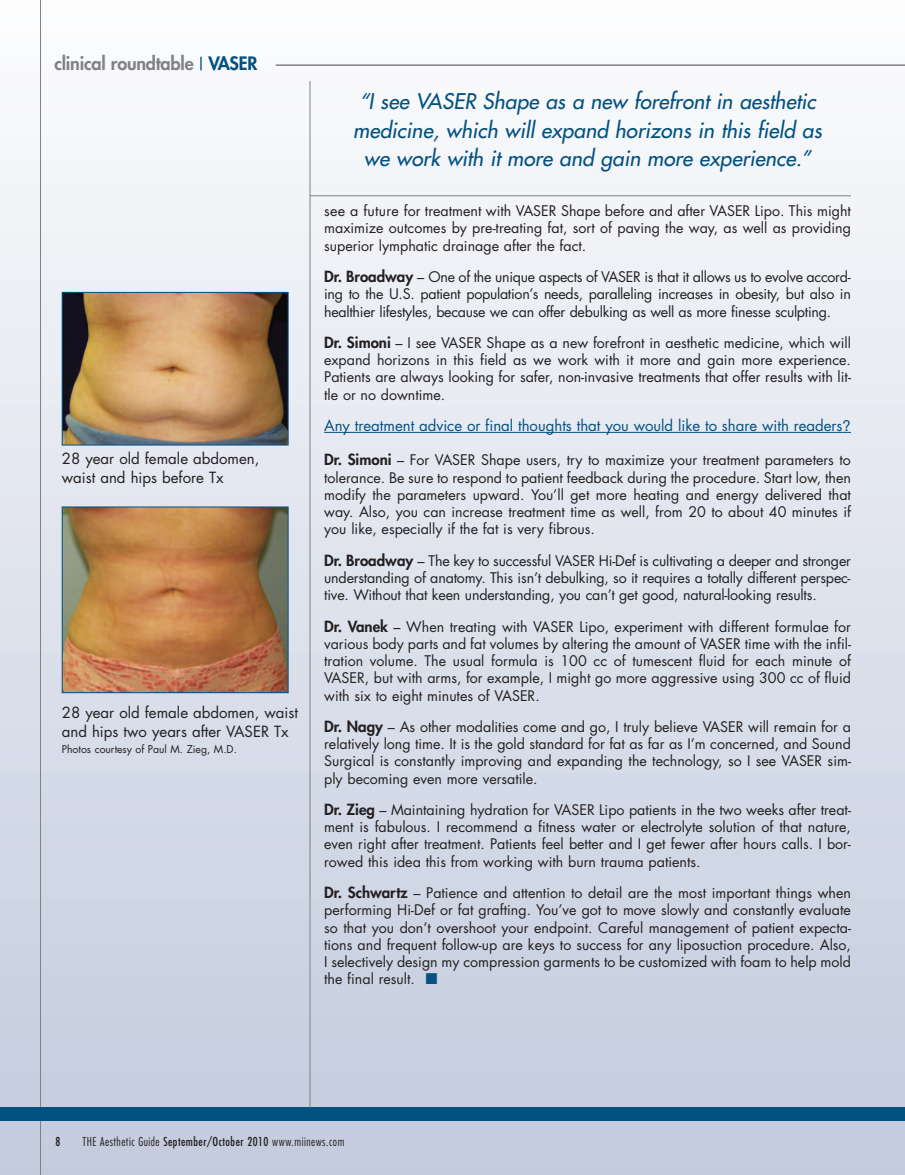
<style>
.page{position:relative;width:905px;height:1175px;background:#fff}
.page>*{position:absolute;margin:0;border:0;box-sizing:border-box;transform-origin:0 0}
.t1{font:italic 21px/28.5px "Futura";letter-spacing:.005em;color:#035181;text-align:center}
.t2{font:800 18px "Futura";letter-spacing:-.01em;color:#808285}
.t3{font:15px/19.6px "Futura";color:#231f20}
.t4{font:15px "Futura";color:#035181}
.t5{font:14.25px/17.2px "Futura";color:#231f20;text-align:justify}
.t6{font:300 condensed 12px "Futura";letter-spacing:.04em;color:#231f20}
.t7{font:condensed 12px "Futura";color:#231f20}
.t8{font:10.5px "Futura";color:#231f20}
.s1{font-family:"Helvetica";font-weight:400;color:#035181}
.s2{color:#035181}
.s3{font-weight:800;font-size:15px}
.s4{font-family:"Helvetica Neue"}
.s5{font-family:"Hira Kaku Pro W6";color:#035181}
.s6{font-weight:400}
</style>
<div class="page">
<img style="left:0;top:64px;width:904px;height:1110px">
<hr style="left:40px;top:0;width:1px;height:1174px;background:#808285">
<div style="left:0;top:1107px;width:904px;height:13px;background:#035181"></div>
<hr style="left:309px;top:81px;width:1px;height:1026px;background:#808285">
<hr style="left:310px;top:195px;width:540px;height:1px;background:#808285">
<hr style="left:324px;top:432px;width:518px;height:1px;background:#035181">
<hr style="left:276px;top:64px;width:628px;height:2px;background:#808285">
<img style="left:64px;top:294px;width:222px;height:149px">
<div style="left:62px;top:292px;width:226px;height:153px;border:1px solid #035181"></div>
<img style="left:64px;top:508px;width:222px;height:183px">
<div style="left:62px;top:506px;width:226px;height:187px;border:1px solid #035181"></div>
<p class="t2" style="left:54px;top:55px;width:204px">clinical roundtable <span class="s1">|</span> <span class="s2">VASER</span></p>
<p class="t3" style="left:62px;top:449px;width:199px">28 year old female abdomen, waist and hips before Tx</p>
<p class="t3" style="left:62px;top:703px;width:238px">28 year old female abdomen, waist and hips two years after VASER Tx</p>
<p class="t8" style="left:62px;top:744px;width:176px">Photos courtesy of Paul M. Zieg, M.D.</p>
<h1 class="t1" style="left:353px;top:89px;width:470px">“I see VASER Shape as a new forefront in aesthetic medicine, which will expand horizons in this field as we work with it more and gain more experience.”</h1>
<p class="t5" style="left:324px;top:203px;width:528px">see a future for treatment with VASER Shape before and after VASER Lipo. This might maximize outcomes by pre-treating fat, sort of paving the way, as well as providing superior lymphatic drainage after the fact.</p>
<p class="t5" style="left:324px;top:269px;width:528px"><span class="s3">Dr. Broadway</span> – One of the unique aspects of VASER is that it allows us to evolve accord&shy;ing to the U.S. patient population’s needs, paralleling increases in obesity, but also in healthier lifestyles, because we can offer debulking as well as more finesse sculpting.</p>
<p class="t5" style="left:324px;top:335px;width:528px"><span class="s3">Dr. Simoni</span> – I see VASER Shape as a new forefront in aesthetic medicine, which will expand horizons in this field as we work with it more and gain more experience.<br>Patients are always looking for safer, non-invasive treatments that offer results with lit&shy;tle or no downtime.</p>
<p class="t4" style="left:324px;top:418px;width:528px">Any treatment advice or final thoughts that you would like to share with readers<span class="s4">?</span></p>
<p class="t5" style="left:324px;top:453px;width:528px"><span class="s3">Dr. Simoni</span> – For VASER Shape users, try to maximize your treatment parameters to tolerance. Be sure to respond to patient feedback during the procedure. Start low, then modify the parameters upward. You’ll get more heating and energy delivered that way. Also, you can increase treatment time as well, from 20 to about 40 minutes if you like, especially if the fat is very fibrous.</p>
<p class="t5" style="left:324px;top:553px;width:528px"><span class="s3">Dr. Broadway</span> – The key to successful VASER Hi-Def is cultivating a deeper and stronger understanding of anatomy. This isn’t debulking, so it requires a totally different perspec&shy;tive. Without that keen understanding, you can’t get good, natural-looking results.</p>
<p class="t5" style="left:324px;top:619px;width:528px"><span class="s3">Dr. Vanek</span> – When treating with VASER Lipo, experiment with different formulae for various body parts and fat volumes by altering the amount of VASER time with the infil&shy;tration volume. The usual formula is 100 cc of tumescent fluid for each minute of VASER, but with arms, for example, I might go more aggressive using 300 cc of fluid with six to eight minutes of VASER.</p>
<p class="t5" style="left:324px;top:719px;width:528px"><span class="s3">Dr. Nagy</span> – As other modalities come and go, I truly believe VASER will remain for a relatively long time. It is the gold standard for fat as far as I’m concerned, and Sound Surgical is constantly improving and expanding the technology, so I see VASER sim&shy;ply becoming even more versatile.</p>
<p class="t5" style="left:324px;top:802px;width:528px"><span class="s3">Dr. Zieg</span> – Maintaining hydration for VASER Lipo patients in the two weeks after treat&shy;ment is fabulous. I recommend a fitness water or electrolyte solution of that nature, even right after treatment. Patients feel better and I get fewer after hours calls. I bor&shy;rowed this idea this from working with burn trauma patients.</p>
<p class="t5" style="left:324px;top:885px;width:528px"><span class="s3">Dr. Schwartz</span> – Patience and attention to detail are the most important things when performing Hi-Def or fat grafting. You’ve got to move slowly and constantly evaluate so that you don’t overshoot your endpoint. Careful management of patient expecta&shy;tions and frequent follow-up are keys to success for any liposuction procedure. Also, I selectively design my compression garments to be customized with foam to help mold the final result. <span class="s5">■</span></p>
<p class="t7" style="left:56px;top:1135px;width:6px">8</p>
<p class="t6" style="left:82px;top:1136px;width:263px">THE Aesthetic Guide <span class="s6">September/October 2010</span> www.miinews.com</p>
</div>
